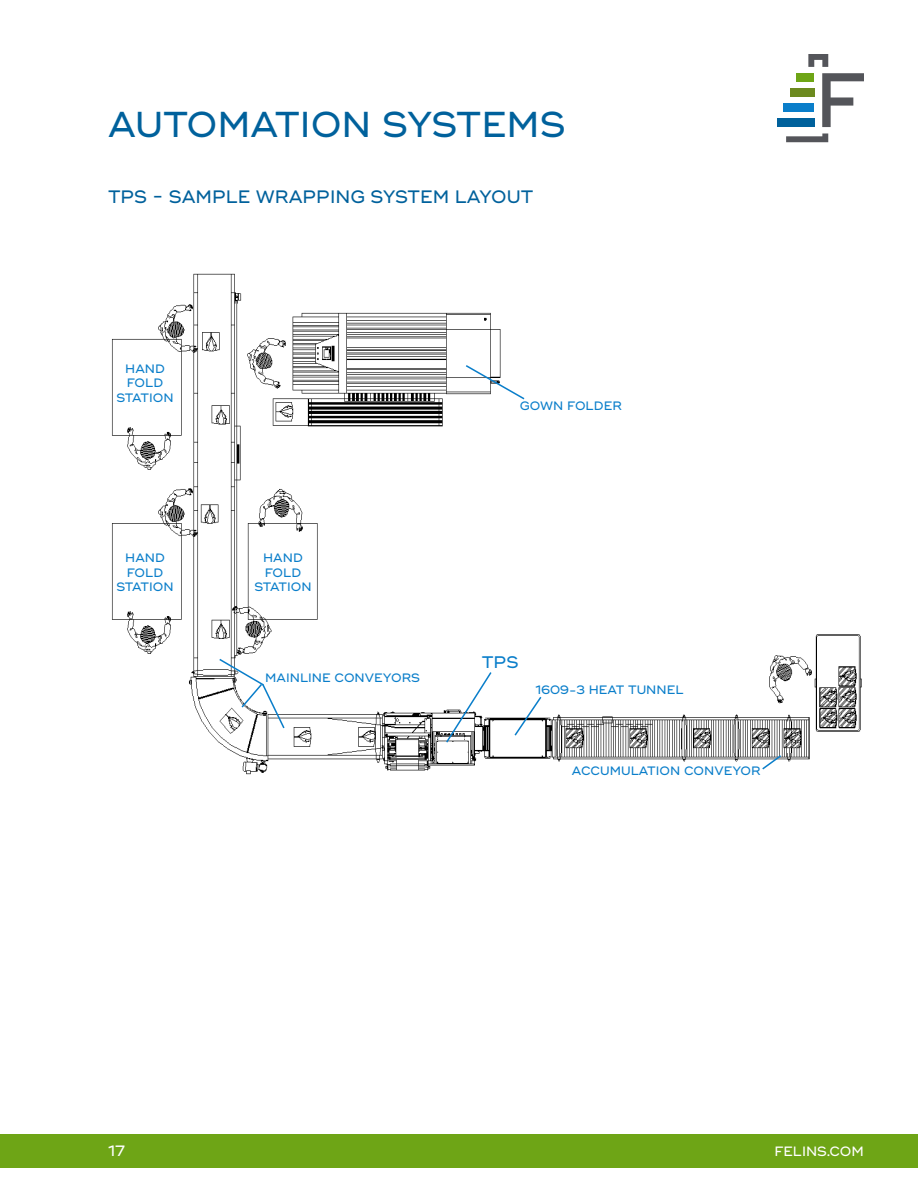
<style>
.page{position:relative;width:918px;height:1188px;background:#fff}
.page>*{position:absolute;margin:0;border:0;box-sizing:border-box;transform-origin:0 0}
.t1{font:500 36px "Ridley Grotesk";color:#00619c}
.t2{font:500 18px "Ridley Grotesk";color:#00619c}
.t3{font:500 16.8px "Ridley Grotesk";color:#0a7eca}
.t4{font:500 15px "Ridley Grotesk";color:#fff}
.t5{font:500 13.5px "Ridley Grotesk";color:#fff}
.t6{font:500 12.15px/14.7px "Ridley Grotesk";color:#0a7eca;text-align:center}
</style>
<div class="page">
<div style="left:0;top:1134px;width:918px;height:34px;background:#6ea516"></div>
<div style="left:777px;top:119px;width:37px;height:8px;background:#00619c"></div>
<div style="left:784px;top:103px;width:30px;height:9px;background:#0a7eca"></div>
<div style="left:790px;top:88px;width:24px;height:9px;background:#6c8a1f"></div>
<div style="left:796px;top:73px;width:18px;height:9px;background:#6ea516"></div>
<svg style="left:786px;top:133px;width:42px;height:9px"></svg>
<svg style="left:808px;top:54px;width:20px;height:13px"></svg>
<svg style="left:822px;top:73px;width:42px;height:54px"></svg>
<img style="left:112px;top:273px;width:750px;height:502px">
<svg style="left:464px;top:364px;width:62px;height:37px"></svg>
<svg style="left:761px;top:754px;width:22px;height:17px"></svg>
<svg style="left:445px;top:670px;width:48px;height:74px"></svg>
<svg style="left:218px;top:657px;width:68px;height:73px"></svg>
<svg style="left:513px;top:695px;width:30px;height:42px"></svg>
<p class="t1" style="left:108px;top:103px;width:459px">AUTOMATION SYSTEMS</p>
<p class="t2" style="left:108px;top:186px;width:427px">TPS - SAMPLE WRAPPING SYSTEM LAYOUT</p>
<p class="t6" style="left:116px;top:361px;width:59px">HAND<br>FOLD<br>STATION</p>
<p class="t6" style="left:116px;top:551px;width:59px">HAND<br>FOLD<br>STATION</p>
<p class="t6" style="left:254px;top:551px;width:59px">HAND<br>FOLD<br>STATION</p>
<p class="t6" style="left:265px;top:671px;width:156px">MAINLINE CONVEYORS</p>
<p class="t6" style="left:520px;top:399px;width:104px">GOWN FOLDER</p>
<p class="t3" style="left:482px;top:652px;width:38px">TPS</p>
<p class="t6" style="left:535px;top:682px;width:150px">1609-3 HEAT TUNNEL</p>
<p class="t6" style="left:572px;top:763px;width:190px">ACCUMULATION CONVEYOR</p>
<p class="t4" style="left:108px;top:1141px;width:19px">17</p>
<p class="t5" style="left:774px;top:1143px;width:91px">FELINS.COM</p>
</div>
